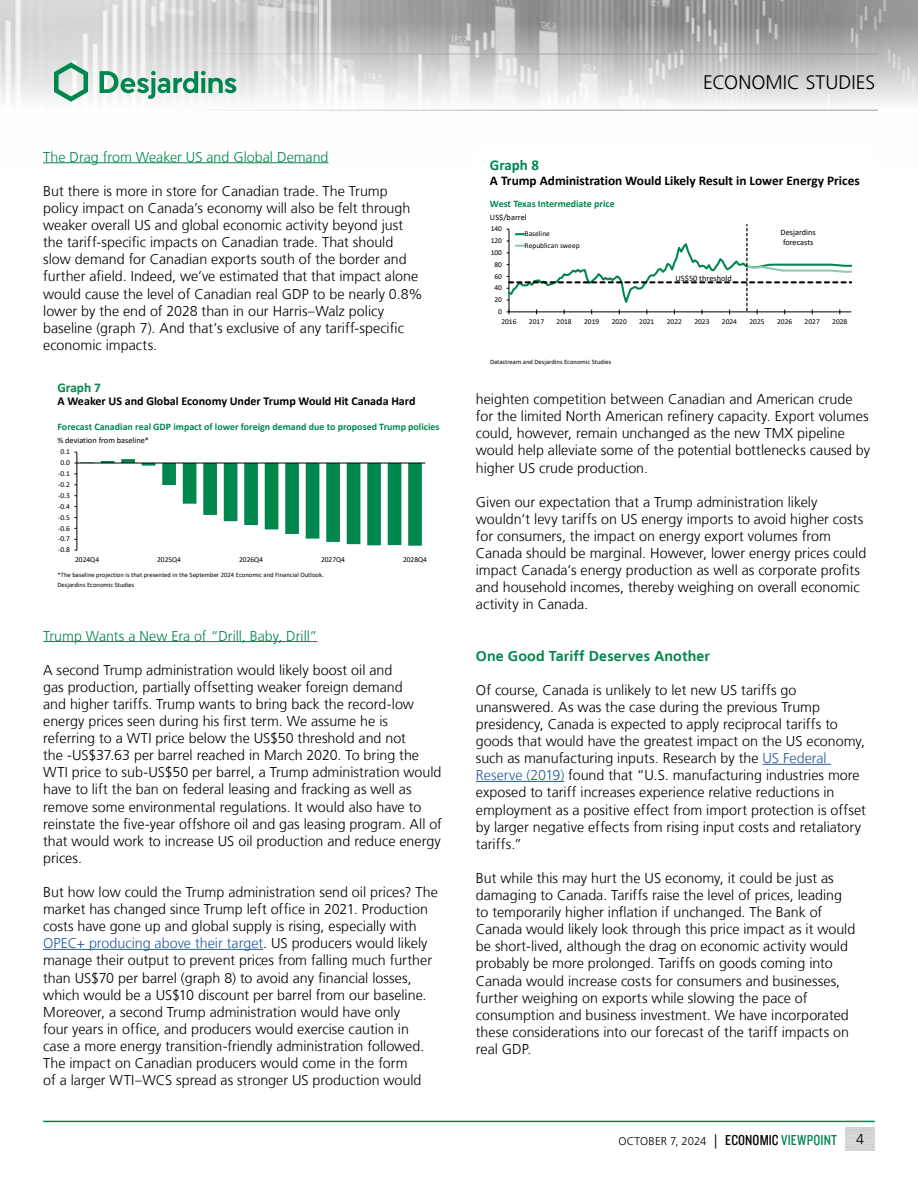
<style>
.page{position:relative;width:918px;height:1188px;background:#fff}
.page>*{position:absolute;margin:0;border:0;box-sizing:border-box;transform-origin:0 0}
.t1{font:300 19.5px "Frutiger LT";letter-spacing:.005em;color:#000}
.t2{font:700 15px "Calibri";color:#00874e}
.t3{font:300 14.25px/17.1px "Frutiger LT";color:#000}
.t4{font:300 14.25px "Frutiger LT";color:#00874e}
.t5{font:700 14.25px "Frutiger LT";letter-spacing:.01em;color:#00874e}
.t6{font:700 13.35px "Calibri";color:#000}
.t7{font:700 13.35px "Calibri";color:#00874e}
.t8{font:700 12px "Calibri";color:#000}
.t9{font:300 11.25px "Frutiger LT";color:#000}
.t10{font:700 10.05px "Calibri";color:#00874e}
.t11{font:8.4px/10.1px "Calibri";color:#000}
.t12{font:7.5px/11.6px "Calibri";color:#000}
.t13{font:6.6px/9.8px "Calibri";color:#000}
.s1{color:#275b9b}
.s2{font-size:14.25px}
.s3{font-family:"Knockout 29 Junior Ltweight";font-weight:400;font-size:15px}
.s4{font-family:"Knockout 29 Junior Ltweight";font-weight:400;font-size:15px;color:#00874e}
</style>
<div class="page">
<img style="left:0;top:0;width:918px;height:164px">
<hr style="left:0;top:54px;width:878px;height:1px;background:#9d9d9c">
<hr style="left:0;top:110px;width:878px;height:1px;background:#9d9d9c">
<svg style="left:54px;top:62px;width:34px;height:40px"></svg>
<svg style="left:100px;top:71px;width:136px;height:28px"></svg>
<hr style="left:43px;top:1121px;width:832px;height:1px;background:#00874e">
<hr style="left:43px;top:162px;width:286px;height:1px;background:#00874e">
<hr style="left:43px;top:641px;width:275px;height:1px;background:#00874e">
<hr style="left:43px;top:949px;width:220px;height:1px;background:#275b9b">
<hr style="left:763px;top:764px;width:68px;height:1px;background:#275b9b">
<hr style="left:476px;top:781px;width:88px;height:1px;background:#275b9b">
<div style="left:476px;top:149px;width:399px;height:224px;background:#fff"></div>
<svg style="left:507px;top:225px;width:345px;height:89px"></svg>
<hr style="left:77px;top:452px;width:1px;height:98px;background:#000">
<svg style="left:75px;top:459px;width:347px;height:92px"></svg>
<hr style="left:77px;top:463px;width:348px;height:1px;background:#000">
<p class="t4" style="left:43px;top:149px;width:287px">The Drag from Weaker US and Global Demand</p>
<p class="t3" style="left:43px;top:183px;width:381px">But there is more in store for Canadian trade. The Trump policy impact on Canada’s economy will also be felt through weaker overall US and global economic activity beyond just the tariff‑specific impacts on Canadian trade. That should slow demand for Canadian exports south of the border and further afield. Indeed, we’ve estimated that that impact alone would cause the level of Canadian real GDP to be nearly 0.8% lower by the end of 2028 than in our Harris–Walz policy baseline (graph 7). And that’s exclusive of any tariff‑specific economic impacts.</p>
<p class="t7" style="left:57px;top:378px;width:45px">Graph 7</p>
<p class="t8" style="left:57px;top:393px;width:360px">A Weaker US and Global Economy Under Trump Would Hit Canada Hard</p>
<p class="t10" style="left:57px;top:419px;width:384px">Forecast Canadian real GDP impact of lower foreign demand due to proposed Trump policies</p>
<p class="t11" style="left:57px;top:435px;width:93px">% deviation from baseline*</p>
<p class="t12" style="left:60px;top:446px;width:11px">0.1</p>
<p class="t12" style="left:60px;top:457px;width:11px">0.0</p>
<p class="t12" style="left:58px;top:468px;width:13px">-0.1</p>
<p class="t12" style="left:58px;top:479px;width:13px">-0.2</p>
<p class="t12" style="left:58px;top:489px;width:13px">-0.3</p>
<p class="t12" style="left:58px;top:500px;width:13px">-0.4</p>
<p class="t12" style="left:58px;top:511px;width:13px">-0.5</p>
<p class="t12" style="left:58px;top:522px;width:13px">-0.6</p>
<p class="t12" style="left:58px;top:533px;width:13px">-0.7</p>
<p class="t12" style="left:58px;top:544px;width:13px">-0.8</p>
<p class="t12" style="left:75px;top:554px;width:26px">2024Q4</p>
<p class="t12" style="left:157px;top:554px;width:26px">2025Q4</p>
<p class="t12" style="left:239px;top:554px;width:26px">2026Q4</p>
<p class="t12" style="left:321px;top:554px;width:26px">2027Q4</p>
<p class="t12" style="left:403px;top:554px;width:26px">2028Q4</p>
<p class="t13" style="left:58px;top:570px;width:268px">*The baseline projection is that presented in the September 2024 Economic and Financial Outlook.<br>Desjardins Economic Studies</p>
<p class="t4" style="left:43px;top:628px;width:276px">Trump Wants a New Era of “Drill, Baby, Drill”</p>
<p class="t3" style="left:43px;top:661px;width:400px">A second Trump administration would likely boost oil and<br>gas production, partially offsetting weaker foreign demand<br>and higher tariffs. Trump wants to bring back the record‑low energy prices seen during his first term. We assume he is referring to a WTI price below the US$50 threshold and not<br>the ‑US$37.63 per barrel reached in March 2020. To bring the WTI price to sub‑US$50 per barrel, a Trump administration would have to lift the ban on federal leasing and fracking as well as remove some environmental regulations. It would also have to reinstate the five‑year offshore oil and gas leasing program. All of that would work to increase US oil production and reduce energy prices.</p>
<p class="t3" style="left:43px;top:884px;width:396px">But how low could the Trump administration send oil prices? The market has changed since Trump left office in 2021. Production costs have gone up and global supply is rising, especially with <span class="s1">OPEC+ producing above their target</span>. US producers would likely manage their output to prevent prices from falling much further than US$70 per barrel (graph 8) to avoid any financial losses, which would be a US$10 discount per barrel from our baseline.<br>Moreover, a second Trump administration would have only<br>four years in office, and producers would exercise caution in case a more energy transition‑friendly administration followed.<br>The impact on Canadian producers would come in the form<br>of a larger WTI–WCS spread as stronger US production would</p>
<h1 class="t1" style="left:703px;top:72px;width:174px">ECONOMIC STUDIES</h1>
<p class="t2" style="left:490px;top:155px;width:51px">Graph 8</p>
<p class="t6" style="left:490px;top:171px;width:371px">A Trump Administration Would Likely Result in Lower Energy Prices</p>
<p class="t10" style="left:490px;top:197px;width:126px">West Texas Intermediate price</p>
<p class="t11" style="left:490px;top:212px;width:38px">US$/barrel</p>
<p class="t12" style="left:491px;top:223px;width:13px">140</p>
<p class="t12" style="left:491px;top:235px;width:13px">120</p>
<p class="t12" style="left:491px;top:247px;width:13px">100</p>
<p class="t12" style="left:494px;top:258px;width:9px">80</p>
<p class="t12" style="left:494px;top:270px;width:9px">60</p>
<p class="t12" style="left:494px;top:282px;width:9px">40</p>
<p class="t12" style="left:494px;top:294px;width:9px">20</p>
<p class="t12" style="left:498px;top:306px;width:5px">0</p>
<p class="t12" style="left:525px;top:228px;width:57px">Baseline<br>Republican sweep</p>
<p class="t11" style="left:781px;top:227px;width:37px">Desjardins forecasts</p>
<p class="t11" style="left:676px;top:273px;width:58px">US$50 threshold</p>
<p class="t12" style="left:501px;top:315px;width:17px">2016</p>
<p class="t12" style="left:529px;top:315px;width:17px">2017</p>
<p class="t12" style="left:557px;top:315px;width:17px">2018</p>
<p class="t12" style="left:584px;top:315px;width:17px">2019</p>
<p class="t12" style="left:612px;top:315px;width:17px">2020</p>
<p class="t12" style="left:639px;top:315px;width:17px">2021</p>
<p class="t12" style="left:667px;top:315px;width:17px">2022</p>
<p class="t12" style="left:694px;top:315px;width:17px">2023</p>
<p class="t12" style="left:722px;top:315px;width:17px">2024</p>
<p class="t12" style="left:750px;top:315px;width:17px">2025</p>
<p class="t12" style="left:777px;top:315px;width:17px">2026</p>
<p class="t12" style="left:805px;top:315px;width:17px">2027</p>
<p class="t12" style="left:832px;top:315px;width:17px">2028</p>
<p class="t13" style="left:490px;top:357px;width:123px">Datastream and Desjardins Economic Studies</p>
<p class="t3" style="left:476px;top:391px;width:396px">heighten competition between Canadian and American crude for the limited North American refinery capacity. Export volumes could, however, remain unchanged as the new TMX pipeline would help alleviate some of the potential bottlenecks caused by higher US crude production.</p>
<p class="t3" style="left:476px;top:493px;width:392px">Given our expectation that a Trump administration likely wouldn’t levy tariffs on US energy imports to avoid higher costs for consumers, the impact on energy export volumes from Canada should be marginal. However, lower energy prices could impact Canada’s energy production as well as corporate profits and household incomes, thereby weighing on overall economic activity in Canada.</p>
<p class="t5" style="left:476px;top:647px;width:236px">One Good Tariff Deserves Another</p>
<p class="t3" style="left:476px;top:682px;width:392px">Of course, Canada is unlikely to let new US tariffs go unanswered. As was the case during the previous Trump presidency, Canada is expected to apply reciprocal tariffs to goods that would have the greatest impact on the US economy, such as manufacturing inputs. Research by the <span class="s1">US Federal Reserve (2019)</span> found that “U.S. manufacturing industries more exposed to tariff increases experience relative reductions in employment as a positive effect from import protection is offset by larger negative effects from rising input costs and retaliatory tariffs.”</p>
<p class="t3" style="left:476px;top:870px;width:381px">But while this may hurt the US economy, it could be just as damaging to Canada. Tariffs raise the level of prices, leading to temporarily higher inflation if unchanged. The Bank of Canada would likely look through this price impact as it would be short‑lived, although the drag on economic activity would probably be more prolonged. Tariffs on goods coming into Canada would increase costs for consumers and businesses, further weighing on exports while slowing the pace of consumption and business investment. We have incorporated these considerations into our forecast of the tariff impacts on real GDP.</p>
<p class="t9" style="left:619px;top:1135px;width:220px">OCTOBER 7, 2024 <span class="s2">|</span> <span class="s3">ECONOMIC</span> <span class="s4">VIEWPOINT</span></p>
<p class="t3" style="left:856px;top:1131px;width:9px">4</p>
</div>
